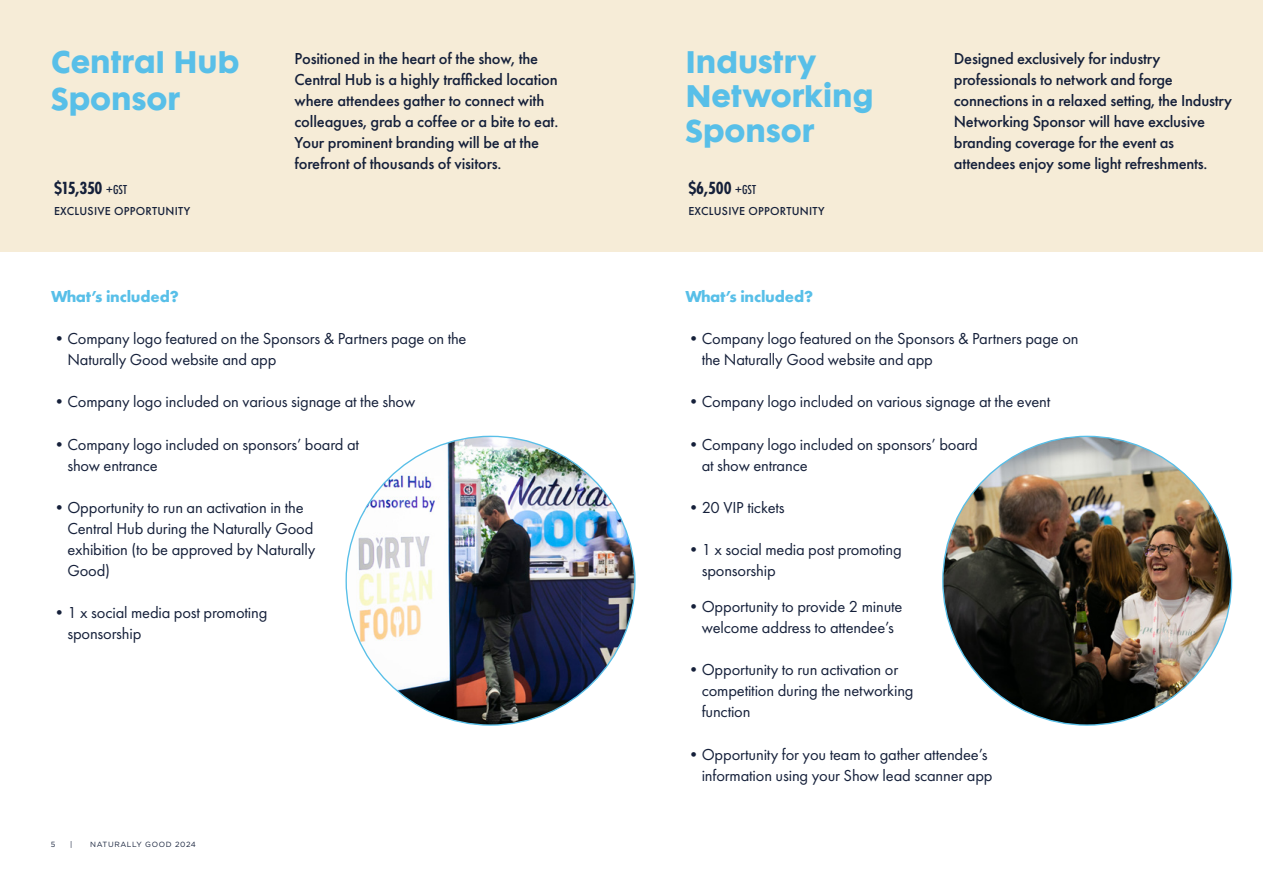
<style>
.page{position:relative;width:1263px;height:893px;background:#fff}
.page>*{position:absolute;margin:0;border:0;box-sizing:border-box;transform-origin:0 0}
.t1{font:28.5px/34.5px "Futura Maxi CG Bold";color:#58bfe8}
.t2{font:700 18.3px "Futura PT Cond";letter-spacing:-.015em;color:#15203a}
.t3{font:16.5px/21px "Futura PT";letter-spacing:-.01em;color:#15203a}
.t4{font:500 16.5px/21px "Futura PT";letter-spacing:-.015em;color:#15203a}
.t5{font:700 16.5px "Futura PT";letter-spacing:-.01em;color:#58bfe8}
.t6{font:500 12px "Futura PT";letter-spacing:.02em;color:#15203a}
.t7{font:7.5px "Gotham";letter-spacing:.08em;color:#15203a}
.s1{font-weight:500;font-size:13.5px}
</style>
<div class="page">
<div style="left:0;top:0;width:1263px;height:252px;background:#f6ecd7"></div>
<img style="left:346px;top:436px;width:289px;height:289px;border-radius:143px">
<img style="left:943px;top:436px;width:288px;height:289px;border-radius:144px">
<h1 class="t1" style="left:51px;top:44px;width:190px;line-height:37.5px">Central Hub<br>Sponsor</h1>
<p class="t4" style="left:295px;top:48px;width:265px">Positioned in the heart of the show, the Central Hub is a highly trafficked location where attendees gather to connect with colleagues, grab a coffee or a bite to eat.<br>Your prominent branding will be at the forefront of thousands of visitors.</p>
<p class="t2" style="left:54px;top:178px;width:74px">$15,350 <span class="s1">+GST</span></p>
<p class="t6" style="left:54px;top:204px;width:138px">EXCLUSIVE OPPORTUNITY</p>
<p class="t5" style="left:51px;top:286px;width:129px">What’s included?</p>
<p class="t3" style="left:67px;top:328px;width:401px;text-indent:-16px">•Company logo featured on the Sponsors &amp; Partners page on the<br>Naturally Good website and app</p>
<p class="t3" style="left:51px;top:391px;width:366px">•Company logo included on various signage at the show</p>
<p class="t3" style="left:67px;top:433px;width:293px;text-indent:-16px">•Company logo included on sponsors’ board at show entrance</p>
<p class="t3" style="left:67px;top:497px;width:249px;text-indent:-16px">•Opportunity to run an activation in the<br>Central Hub during the Naturally Good exhibition (to be approved by Naturally<br>Good)</p>
<p class="t3" style="left:67px;top:602px;width:202px;text-indent:-16px">•1 x social media post promoting sponsorship</p>
<p class="t7" style="left:51px;top:839px;width:6px">5</p>
<p class="t7" style="left:70px;top:839px;width:4px">|</p>
<p class="t7" style="left:90px;top:839px;width:107px">NATURALLY GOOD 2024</p>
<h1 class="t1" style="left:685px;top:45px;width:190px">Industry<br>Networking<br>Sponsor</h1>
<p class="t4" style="left:954px;top:48px;width:280px">Designed exclusively for industry professionals to network and forge connections in a relaxed setting, the Industry Networking Sponsor will have exclusive branding coverage for the event as attendees enjoy some light refreshments.</p>
<p class="t2" style="left:688px;top:178px;width:69px">$6,500 <span class="s1">+GST</span></p>
<p class="t6" style="left:688px;top:204px;width:138px">EXCLUSIVE OPPORTUNITY</p>
<p class="t5" style="left:685px;top:286px;width:129px">What’s included?</p>
<p class="t3" style="left:702px;top:328px;width:378px;text-indent:-16px">•Company logo featured on the Sponsors &amp; Partners page on the Naturally Good website and app</p>
<p class="t3" style="left:685px;top:391px;width:366px">•Company logo included on various signage at the event</p>
<p class="t3" style="left:702px;top:433px;width:278px;text-indent:-16px">•Company logo included on sponsors’ board at show entrance</p>
<p class="t3" style="left:685px;top:497px;width:101px">•20 VIP tickets</p>
<p class="t3" style="left:702px;top:539px;width:202px;text-indent:-16px">•1 x social media post promoting sponsorship</p>
<p class="t3" style="left:685px;top:596px;width:219px;text-align:center">•Opportunity to provide 2 minute welcome address to attendee’s</p>
<p class="t3" style="left:702px;top:659px;width:213px;text-indent:-16px">•Opportunity to run activation or competition during the networking function</p>
<p class="t3" style="left:702px;top:743px;width:292px;text-indent:-16px">•Opportunity for you team to gather attendee’s information using your Show lead scanner app</p>
</div>
